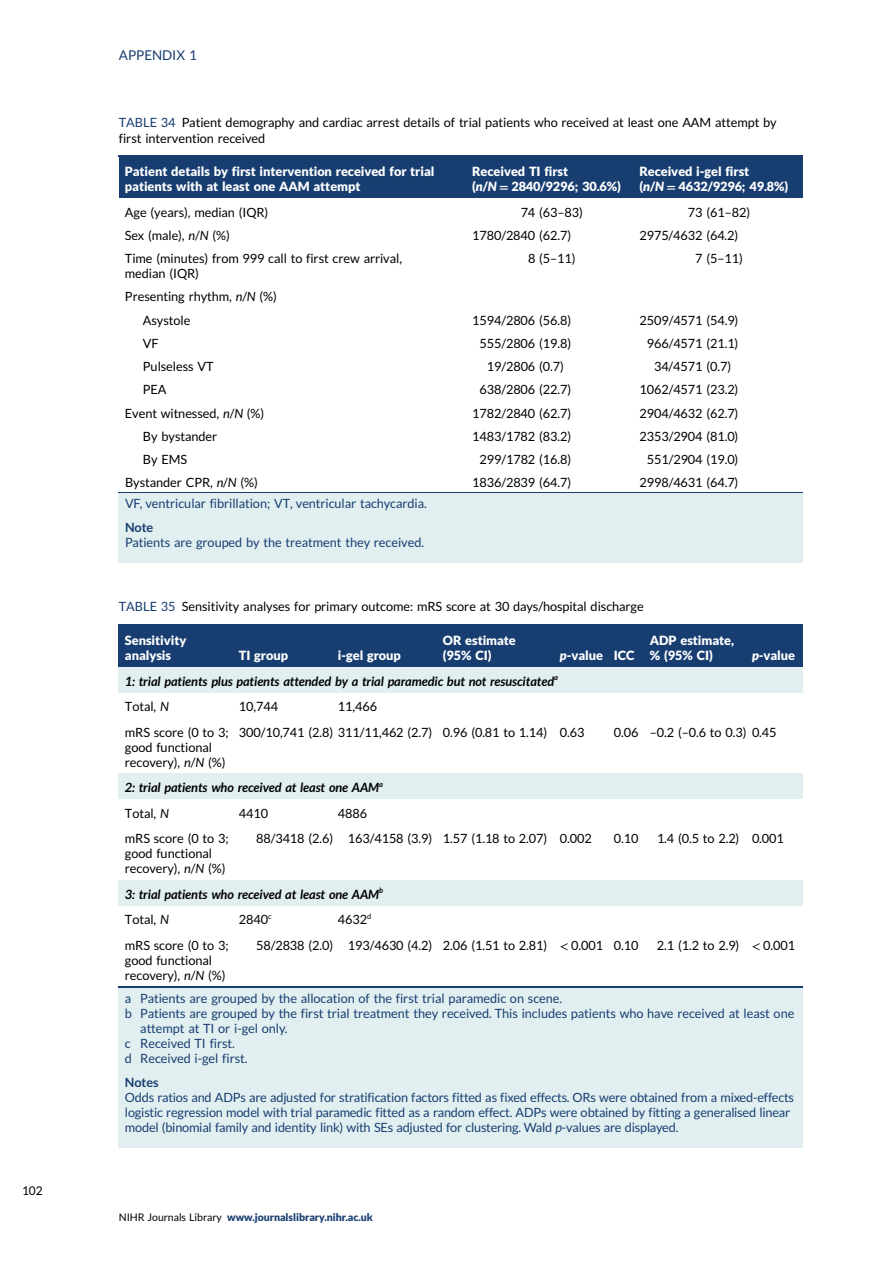
<style>
.page{position:relative;width:893px;height:1263px;background:#fff}
.page>*{position:absolute;margin:0;border:0;box-sizing:border-box;transform-origin:0 0}
.t1{font:13.5px "Adv T Ta 9 c 1 b 374";color:#183e71}
.t2{font:12.75px/15px "Adv T Ta 9 c 1 b 374";color:#000}
.t3{font:12.75px/15px "Adv T Ta 9 c 1 b 374";color:#183e71}
.t4{font:12.75px/15px "Adv T Tfac 587 ca.B";color:#fff}
.t5{font:12.75px "Adv TT9 c 438 aa 4.BI";color:#000}
.t6{font:12.75px "Adv TT6071803 a.B";color:#183e71}
.t7{font:12px "Adv T Ta 9 c 1 b 374";color:#000}
.t8{font:10.5px "Adv T Tfac 587 ca.B";color:#183e71}
.s1{color:#183e71}
.s2{font-family:"Adv T Tdc 76 ebec.BI"}
.s3{font-family:"Adv TT8 b 40 f 9 c 2.B"}
.s4{font-style:inherit}
.s5{font-family:"Adv T Teb 5 f 0 e 55.I"}
.s6{font-family:"Adv T Td 877 c 31 c"}
.s7{font-family:"Adv T Ta 9 c 1 b 374";color:#000}
</style>
<div class="page">
<div style="left:119px;top:157px;width:353px;height:41px;background:#183e71"></div>
<div style="left:454px;top:157px;width:185px;height:41px;background:#183e71"></div>
<div style="left:621px;top:157px;width:182px;height:41px;background:#183e71"></div>
<hr style="left:119px;top:155px;width:684px;height:2px;background:#183e71">
<hr style="left:119px;top:492px;width:684px;height:1px;background:#183e71">
<div style="left:119px;top:493px;width:684px;height:31px;background:#e1eff0"></div>
<div style="left:119px;top:517px;width:684px;height:31px;background:#e1eff0"></div>
<div style="left:119px;top:532px;width:684px;height:31px;background:#e1eff0"></div>
<div style="left:119px;top:626px;width:120px;height:41px;background:#183e71"></div>
<div style="left:230px;top:626px;width:108px;height:41px;background:#183e71"></div>
<div style="left:329px;top:626px;width:114px;height:41px;background:#183e71"></div>
<div style="left:434px;top:626px;width:126px;height:41px;background:#183e71"></div>
<div style="left:551px;top:626px;width:63px;height:41px;background:#183e71"></div>
<div style="left:605px;top:626px;width:45px;height:41px;background:#183e71"></div>
<div style="left:641px;top:626px;width:111px;height:41px;background:#183e71"></div>
<div style="left:743px;top:626px;width:60px;height:41px;background:#183e71"></div>
<div style="left:119px;top:667px;width:684px;height:26px;background:#e1eff0"></div>
<div style="left:119px;top:774px;width:684px;height:25px;background:#e1eff0"></div>
<div style="left:119px;top:880px;width:684px;height:26px;background:#e1eff0"></div>
<hr style="left:119px;top:624px;width:684px;height:2px;background:#183e71">
<hr style="left:119px;top:987px;width:684px;height:1px;background:#183e71">
<div style="left:119px;top:988px;width:684px;height:31px;background:#e1eff0"></div>
<div style="left:119px;top:1003px;width:684px;height:46px;background:#e1eff0"></div>
<div style="left:119px;top:1048px;width:684px;height:31px;background:#e1eff0"></div>
<div style="left:119px;top:1072px;width:684px;height:31px;background:#e1eff0"></div>
<div style="left:119px;top:1087px;width:684px;height:61px;background:#e1eff0"></div>
<p class="t7" style="left:22px;top:1186px;width:22px">102</p>
<p class="t1" style="left:119px;top:50px;width:79px">APPENDIX 1</p>
<p class="t2" style="left:119px;top:116px;width:659px"><span class="s1">TABLE 34</span> Patient demography and cardiac arrest details of trial patients who received at least one AAM attempt by first intervention received</p>
<p class="t4" style="left:125px;top:165px;width:311px">Patient details by first intervention received for trial patients with at least one AAM attempt</p>
<p class="t4" style="left:472px;top:165px;width:150px">Received TI first<br>(<span class="s2">n</span>/<span class="s2">N</span> <span class="s3">=</span> 2840/9296; 30.6%)</p>
<p class="t4" style="left:639px;top:165px;width:150px">Received i-gel first<br>(<span class="s2">n</span>/<span class="s2">N</span> <span class="s3">=</span> 4632/9296; 49.8%)</p>
<p class="t2" style="left:125px;top:206px;width:145px">Age (years), median (IQR)</p>
<p class="t2" style="left:521px;top:206px;width:64px">74 (63<span class="s4">–</span>83)</p>
<p class="t2" style="left:688px;top:206px;width:64px">73 (61<span class="s4">–</span>82)</p>
<p class="t2" style="left:125px;top:229px;width:106px">Sex (male), <span class="s5">n</span>/<span class="s5">N</span> (%)</p>
<p class="t2" style="left:472px;top:229px;width:100px">1780/2840 (62.7)</p>
<p class="t2" style="left:639px;top:229px;width:100px">2975/4632 (64.2)</p>
<p class="t2" style="left:125px;top:252px;width:279px">Time (minutes) from 999 call to first crew arrival, median (IQR)</p>
<p class="t2" style="left:528px;top:252px;width:49px">8 (5<span class="s4">–</span>11)</p>
<p class="t2" style="left:695px;top:252px;width:49px">7 (5<span class="s4">–</span>11)</p>
<p class="t2" style="left:143px;top:286px;width:136px;line-height:23.2px;text-indent:-18px">Presenting rhythm, <span class="s5">n</span>/<span class="s5">N</span> (%)<br>Asystole</p>
<p class="t2" style="left:472px;top:314px;width:100px">1594/2806 (56.8)</p>
<p class="t2" style="left:639px;top:314px;width:100px">2509/4571 (54.9)</p>
<p class="t2" style="left:143px;top:337px;width:17px">VF</p>
<p class="t2" style="left:480px;top:337px;width:93px">555/2806 (19.8)</p>
<p class="t2" style="left:647px;top:337px;width:93px">966/4571 (21.1)</p>
<p class="t2" style="left:143px;top:360px;width:72px">Pulseless VT</p>
<p class="t2" style="left:487px;top:360px;width:78px">19/2806 (0.7)</p>
<p class="t2" style="left:654px;top:360px;width:78px">34/4571 (0.7)</p>
<p class="t2" style="left:143px;top:383px;width:25px">PEA</p>
<p class="t2" style="left:480px;top:383px;width:93px">638/2806 (22.7)</p>
<p class="t2" style="left:639px;top:383px;width:100px">1062/4571 (23.2)</p>
<p class="t2" style="left:125px;top:407px;width:141px">Event witnessed, <span class="s5">n</span>/<span class="s5">N</span> (%)</p>
<p class="t2" style="left:472px;top:407px;width:100px">1782/2840 (62.7)</p>
<p class="t2" style="left:639px;top:407px;width:100px">2904/4632 (62.7)</p>
<p class="t2" style="left:143px;top:430px;width:76px">By bystander</p>
<p class="t2" style="left:472px;top:430px;width:100px">1483/1782 (83.2)</p>
<p class="t2" style="left:639px;top:430px;width:100px">2353/2904 (81.0)</p>
<p class="t2" style="left:143px;top:453px;width:46px">By EMS</p>
<p class="t2" style="left:480px;top:453px;width:93px">299/1782 (16.8)</p>
<p class="t2" style="left:647px;top:453px;width:93px">551/2904 (19.0)</p>
<p class="t2" style="left:125px;top:476px;width:134px">Bystander CPR, <span class="s5">n</span>/<span class="s5">N</span> (%)</p>
<p class="t2" style="left:472px;top:476px;width:100px">1836/2839 (64.7)</p>
<p class="t2" style="left:639px;top:476px;width:100px">2998/4631 (64.7)</p>
<p class="t3" style="left:125px;top:497px;width:303px">VF, ventricular fibrillation; VT, ventricular tachycardia.</p>
<p class="t6" style="left:125px;top:523px;width:30px">Note</p>
<p class="t3" style="left:125px;top:536px;width:301px">Patients are grouped by the treatment they received.</p>
<p class="t2" style="left:119px;top:600px;width:526px"><span class="s1">TABLE 35</span> Sensitivity analyses for primary outcome: mRS score at 30 days/hospital discharge</p>
<p class="t4" style="left:125px;top:634px;width:63px">Sensitivity analysis</p>
<p class="t4" style="left:443px;top:634px;width:74px">OR estimate (95% CI)</p>
<p class="t4" style="left:650px;top:634px;width:86px">ADP estimate, % (95% CI)</p>
<p class="t4" style="left:239px;top:649px;width:51px">TI group</p>
<p class="t4" style="left:338px;top:649px;width:64px">i-gel group</p>
<p class="t4" style="left:560px;top:649px;width:76px"><span class="s2">p</span>-value ICC</p>
<p class="t4" style="left:752px;top:649px;width:45px"><span class="s2">p</span>-value</p>
<p class="t5" style="left:125px;top:676px;width:434px">1: trial patients plus patients attended by a trial paramedic but not resuscitated<sup>a</sup></p>
<p class="t2" style="left:125px;top:700px;width:45px">Total, <span class="s5">N</span></p>
<p class="t2" style="left:239px;top:700px;width:41px">10,744</p>
<p class="t2" style="left:338px;top:700px;width:41px">11,466</p>
<p class="t2" style="left:125px;top:726px;width:105px">mRS score (0 to 3; good functional recovery), <span class="s5">n</span>/<span class="s5">N</span> (%)</p>
<p class="t2" style="left:239px;top:726px;width:347px">300/10,741 (2.8) 311/11,462 (2.7) 0.96 (0.81 to 1.14) 0.63</p>
<p class="t2" style="left:614px;top:726px;width:164px">0.06 <span class="s4">–</span>0.2 (<span class="s4">–</span>0.6 to 0.3) 0.45</p>
<p class="t5" style="left:125px;top:783px;width:259px">2: trial patients who received at least one AAM<sup>a</sup></p>
<p class="t2" style="left:125px;top:807px;width:45px">Total, <span class="s5">N</span></p>
<p class="t2" style="left:239px;top:807px;width:31px">4410</p>
<p class="t2" style="left:338px;top:807px;width:31px">4886</p>
<p class="t2" style="left:125px;top:832px;width:105px">mRS score (0 to 3; good functional recovery), <span class="s5">n</span>/<span class="s5">N</span> (%)</p>
<p class="t2" style="left:256px;top:832px;width:337px">88/3418 (2.6) 163/4158 (3.9) 1.57 (1.18 to 2.07) 0.002</p>
<p class="t2" style="left:614px;top:832px;width:26px">0.10</p>
<p class="t2" style="left:657px;top:832px;width:128px">1.4 (0.5 to 2.2) 0.001</p>
<p class="t5" style="left:125px;top:889px;width:260px">3: trial patients who received at least one AAM<sup>b</sup></p>
<p class="t2" style="left:125px;top:913px;width:45px">Total, <span class="s5">N</span></p>
<p class="t2" style="left:239px;top:913px;width:34px">2840<sup>c</sup></p>
<p class="t2" style="left:338px;top:913px;width:35px">4632<sup>d</sup></p>
<p class="t2" style="left:125px;top:939px;width:105px">mRS score (0 to 3; good functional recovery), <span class="s5">n</span>/<span class="s5">N</span> (%)</p>
<p class="t2" style="left:256px;top:939px;width:384px">58/2838 (2.0) 193/4630 (4.2) 2.06 (1.51 to 2.81) <span class="s6">&lt;</span> 0.001 0.10</p>
<p class="t2" style="left:657px;top:939px;width:140px">2.1 (1.2 to 2.9) <span class="s6">&lt;</span> 0.001</p>
<p class="t3" style="left:125px;top:992px;width:439px">a Patients are grouped by the allocation of the first trial paramedic on scene.</p>
<p class="t3" style="left:125px;top:1007px;width:671px">b Patients are grouped by the first trial treatment they received. This includes patients who have received at least one</p>
<p class="t3" style="left:140px;top:1022px;width:149px">attempt at TI or i-gel only.</p>
<p class="t3" style="left:125px;top:1037px;width:111px">c Received TI first.</p>
<p class="t3" style="left:125px;top:1052px;width:124px">d Received i-gel first.</p>
<p class="t6" style="left:125px;top:1078px;width:35px">Notes</p>
<p class="t3" style="left:125px;top:1091px;width:671px">Odds ratios and ADPs are adjusted for stratification factors fitted as fixed effects. ORs were obtained from a mixed-effects logistic regression model with trial paramedic fitted as a random effect. ADPs were obtained by fitting a generalised linear model (binomial family and identity link) with SEs adjusted for clustering. Wald <span class="s5">p</span>-values are displayed.</p>
<p class="t8" style="left:119px;top:1213px;width:255px"><span class="s7">NIHR Journals Library</span> www.journalslibrary.nihr.ac.uk</p>
</div>
